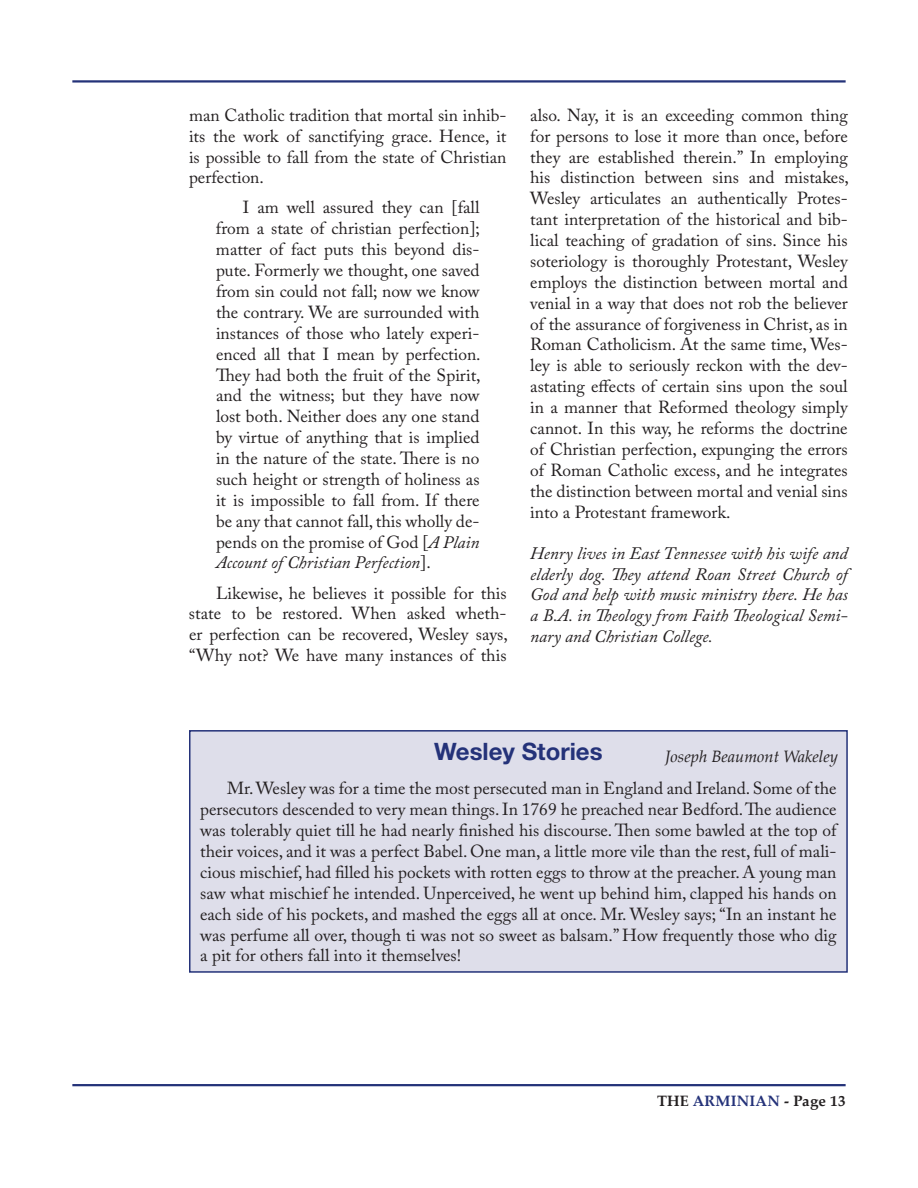
<style>
.page{position:relative;width:918px;height:1188px;background:#fff}
.page>*{position:absolute;margin:0;border:0;box-sizing:border-box;transform-origin:0 0}
.t1{font:700 24px "Helvetica Neue";color:#243279}
.t2{font:17.4px/20.9px "Adobe Caslon Pro";color:#231f20;text-align:justify}
.t3{font:italic 17.4px/20.9px "Adobe Caslon Pro";color:#231f20;text-align:justify}
.t4{font:italic 16.5px "Palatino Linotype";color:#231f20}
.t5{font:700 15px "Palatino Linotype";letter-spacing:.015em;color:#231f20}
.s1{font-style:italic}
.s2{color:#243279}
</style>
<div class="page">
<hr style="left:72px;top:80px;width:774px;height:3px;background:#243279">
<hr style="left:72px;top:1084px;width:774px;height:2px;background:#243279">
<div style="left:190px;top:731px;width:657px;height:241px;background:#dedeea"></div>
<div style="left:189px;top:730px;width:659px;height:243px;border:2px solid #243279"></div>
<p class="t2" style="left:189px;top:104px;width:319px">man Catholic tradition that mortal sin inhib&shy;its the work of sanctifying grace. Hence, it is possible to fall from the state of Christian perfection.</p>
<p class="t2" style="left:216px;top:197px;width:266px;text-indent:27px">I am well assured they can [fall from a state of christian perfection]; matter of fact puts this beyond dis&shy;pute. Formerly we thought, one saved from sin could not fall; now we know the contrary. We are surrounded with instances of those who lately experi&shy;enced all that I mean by perfection.<br>They had both the fruit of the Spirit, and the witness; but they have now lost both. Neither does any one stand by virtue of anything that is implied in the nature of the state. There is no such height or strength of holiness as it is impossible to fall from. If there be any that cannot fall, this wholly de&shy;pends on the promise of God [<span class="s1">A Plain Account of Christian Perfection</span>].</p>
<p class="t2" style="left:189px;top:582px;width:320px;text-indent:27px">Likewise, he believes it possible for this state to be restored. When asked wheth&shy;er perfection can be recovered, Wesley says, “Why not? We have many instances of this</p>
<p class="t2" style="left:530px;top:104px;width:320px">also. Nay, it is an exceeding common thing for persons to lose it more than once, before they are established therein.” In employing his distinction between sins and mistakes, Wesley articulates an authentically Protes&shy;tant interpretation of the historical and bib&shy;lical teaching of gradation of sins. Since his soteriology is thoroughly Protestant, Wesley employs the distinction between mortal and venial in a way that does not rob the believer of the assurance of forgiveness in Christ, as in Roman Catholicism. At the same time, Wes&shy;ley is able to seriously reckon with the dev&shy;astating effects of certain sins upon the soul in a manner that Reformed theology simply cannot. In this way, he reforms the doctrine of Christian perfection, expunging the errors of Roman Catholic excess, and he integrates the distinction between mortal and venial sins into a Protestant framework.</p>
<p class="t3" style="left:530px;top:542px;width:319px">Henry lives in East Tennessee with his wife and elderly dog. They attend Roan Street Church of God and help with music ministry there. He has a B.A. in Theology from Faith Theological Semi&shy;nary and Christian College.</p>
<h1 class="t1" style="left:434px;top:737px;width:170px">Wesley Stories</h1>
<p class="t2" style="left:200px;top:778px;width:638px;text-indent:27px">Mr. Wesley was for a time the most persecuted man in England and Ireland. Some of the persecutors descended to very mean things. In 1769 he preached near Bedford. The audience was tolerably quiet till he had nearly finished his discourse. Then some bawled at the top of their voices, and it was a perfect Babel. One man, a little more vile than the rest, full of mali&shy;cious mischief, had filled his pockets with rotten eggs to throw at the preacher. A young man saw what mischief he intended. Unperceived, he went up behind him, clapped his hands on each side of his pockets, and mashed the eggs all at once. Mr. Wesley says; “In an instant he was perfume all over, though ti was not so sweet as balsam.” How frequently those who dig a pit for others fall into it themselves!</p>
<p class="t4" style="left:665px;top:744px;width:174px">Joseph Beaumont Wakeley</p>
<p class="t5" style="left:657px;top:1090px;width:190px">THE <span class="s2">ARMINIAN</span> - Page 13</p>
</div>
